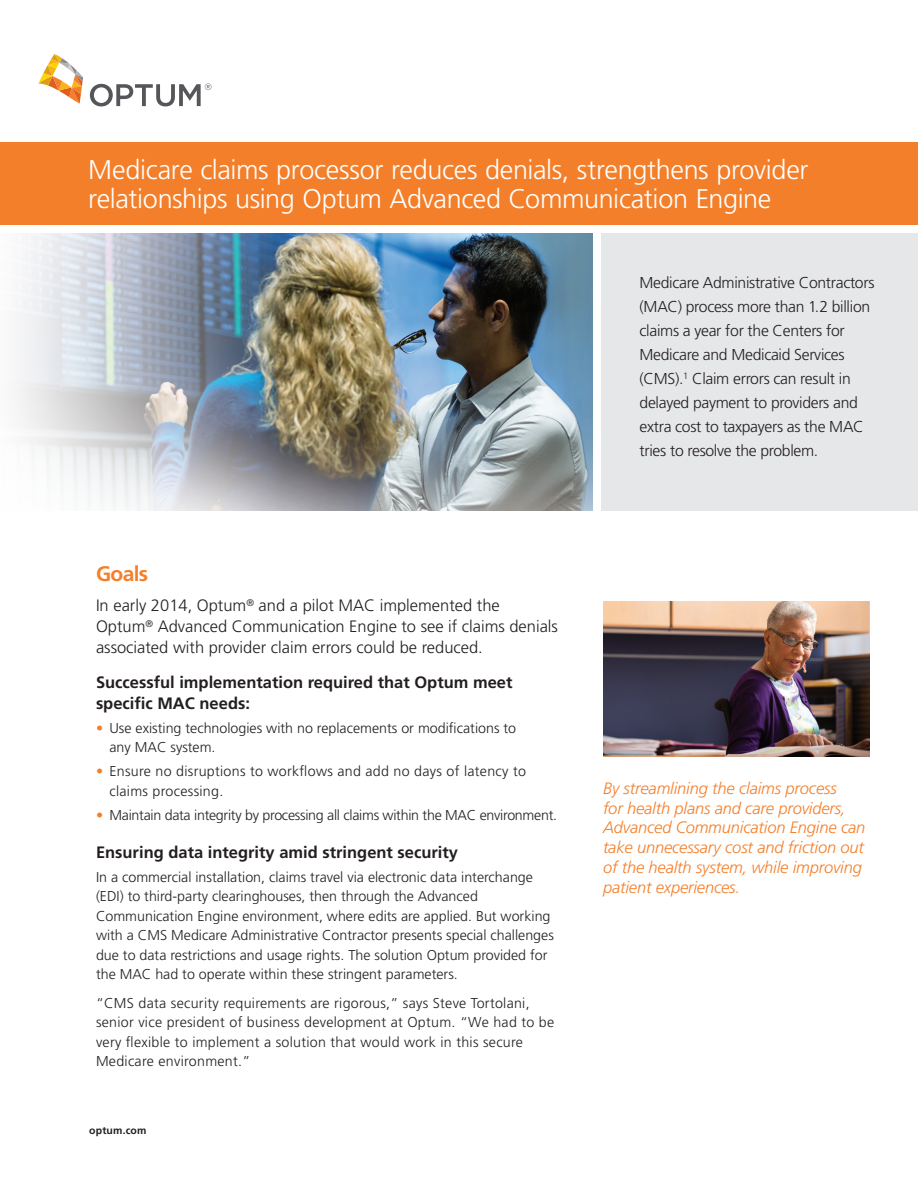
<style>
.page{position:relative;width:918px;height:1188px;background:#fff}
.page>*{position:absolute;margin:0;border:0;box-sizing:border-box;transform-origin:0 0}
.t1{font:300 27px/28.5px "Frutiger LT Std";letter-spacing:-.015em;color:#fff}
.t2{font:700 21px "Frutiger LT Std";letter-spacing:-.03em;color:#f47f2a}
.t3{font:italic 300 16.5px/19.8px "Frutiger LT Std";letter-spacing:-.01em;color:#f47f2a}
.t4{font:300 16.5px/21px "Frutiger LT Std";color:#231f20}
.t5{font:700 16.5px/21px "Frutiger LT Std";color:#231f20}
.t6{font:300 15.75px/24px "Frutiger LT Std";letter-spacing:-.02em;color:#231f20}
.t7{font:300 14.25px/19.5px "Frutiger LT Std";color:#231f20}
.t8{font:300 14.25px/19.5px "Frutiger LT Std";letter-spacing:.02em;color:#231f20}
.t9{font:300 14.25px "Frutiger LT Std";letter-spacing:-.02em;color:#231f20}
.Body_copy{font:700 10.5px "Frutiger LT Std";letter-spacing:.02em;color:#231f20}
.s1{color:#f47f2a}
</style>
<div class="page">
<img style="left:603px;top:602px;width:267px;height:155px">
<div style="left:602px;top:233px;width:316px;height:278px;background:#e6e7e9"></div>
<img style="left:16px;top:233px;width:576px;height:278px">
<svg style="left:38px;top:54px;width:45px;height:50px"></svg>
<svg style="left:90px;top:83px;width:121px;height:23px"></svg>
<div style="left:0;top:142px;width:918px;height:83px;background:#f47f2a"></div>
<p class="t1" style="left:88px;top:156px;width:722px">Medicare claims processor reduces denials, strengthens provider relationships using Optum Advanced Communication Engine</p>
<p class="t2" style="left:96px;top:562px;width:54px">Goals</p>
<p class="t4" style="left:96px;top:595px;width:464px">In early 2014, Optum<sup>®</sup> and a pilot MAC implemented the<br>Optum<sup>®</sup> Advanced Communication Engine to see if claims denials associated with provider claim errors could be reduced.</p>
<p class="t5" style="left:96px;top:672px;width:418px">Successful implementation required that Optum meet specific MAC needs:</p>
<p class="t7" style="left:110px;top:718px;width:408px;text-indent:-14px"><span class="s1">•</span> Use existing technologies with no replacements or modifications to any MAC system.</p>
<p class="t8" style="left:110px;top:762px;width:418px;text-indent:-14px"><span class="s1">•</span> Ensure no disruptions to workflows and add no days of latency to claims processing.</p>
<p class="t9" style="left:96px;top:807px;width:463px"><span class="s1">•</span> Maintain data integrity by processing all claims within the MAC environment.</p>
<p class="t5" style="left:96px;top:841px;width:364px">Ensuring data integrity amid stringent security</p>
<p class="t7" style="left:96px;top:867px;width:459px">In a commercial installation, claims travel via electronic data interchange (EDI) to third-party clearinghouses, then through the Advanced Communication Engine environment, where edits are applied. But working with a CMS Medicare Administrative Contractor presents special challenges due to data restrictions and usage rights. The solution Optum provided for the MAC had to operate within these stringent parameters.</p>
<p class="t8" style="left:96px;top:993px;width:460px">“CMS data security requirements are rigorous,” says Steve Tortolani, senior vice president of business development at Optum. “We had to be very flexible to implement a solution that would work in this secure Medicare environment.”</p>
<p class="Body_copy" style="left:89px;top:1124px;width:59px">optum.com</p>
<p class="t6" style="left:640px;top:271px;width:236px">Medicare Administrative Contractors (MAC) process more than 1.2 billion claims a year for the Centers for Medicare and Medicaid Services (CMS).<sup>1</sup> Claim errors can result in delayed payment to providers and extra cost to taxpayers as the MAC tries to resolve the problem.</p>
<p class="t3" style="left:603px;top:778px;width:264px">By streamlining the claims process<br>for health plans and care providers, Advanced Communication Engine can take unnecessary cost and friction out of the health system, while improving patient experiences.</p>
</div>
